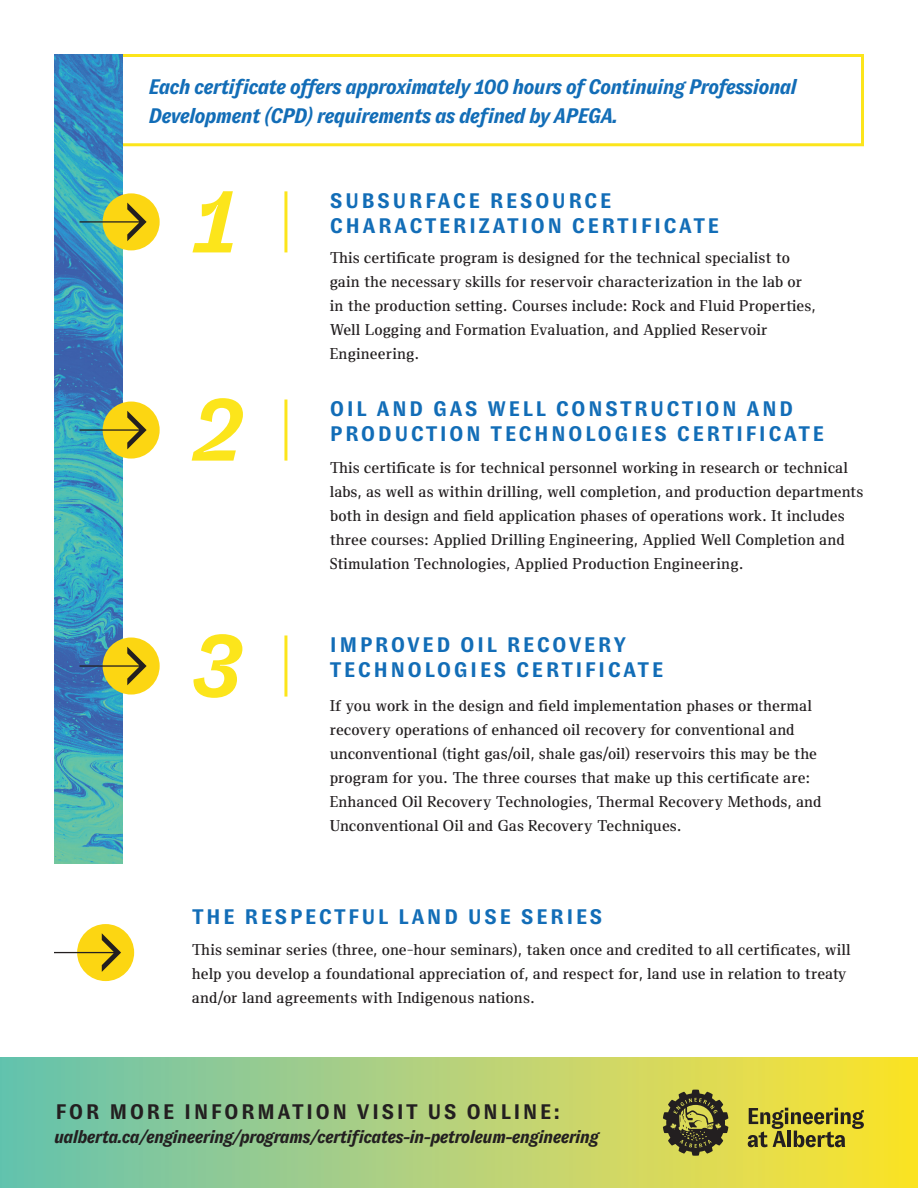
<style>
.page{position:relative;width:918px;height:1188px;background:#fff}
.page>*{position:absolute;margin:0;border:0;box-sizing:border-box;transform-origin:0 0}
.t1{font:italic 700 90px "GT Zirkon";color:#fce51b}
.t2{font:700 21px/25.2px "GT Zirkon";letter-spacing:.11em;color:#126db7}
.t3{font:italic 700 21px/28.5px "GT Zirkon";letter-spacing:-.04em;color:#126db7}
.t4{font:700 21px "GT Zirkon";letter-spacing:.11em;color:#231f20}
.t5{font:italic 700 18px "GT Zirkon";letter-spacing:-.04em;color:#231f20}
.t6{font:15px/24px "Fleya";color:#231f20}
</style>
<div class="page">
<svg style="left:0;top:1057px;width:918px;height:131px;background:#b0d178"></svg>
<div style="left:54px;top:54px;width:810px;height:92px;border:3px solid #fce51b"></div>
<hr style="left:284px;top:191px;width:3px;height:61px;background:#fce51b">
<hr style="left:284px;top:400px;width:3px;height:61px;background:#fce51b">
<hr style="left:284px;top:635px;width:3px;height:62px;background:#fce51b">
<img style="left:54px;top:54px;width:69px;height:810px">
<div style="left:103px;top:193px;width:57px;height:57px;background:#fcd612;border-radius:50%"></div>
<svg style="left:80px;top:203px;width:67px;height:38px"></svg>
<div style="left:103px;top:402px;width:57px;height:57px;background:#fcd612;border-radius:50%"></div>
<svg style="left:80px;top:411px;width:67px;height:38px"></svg>
<div style="left:103px;top:638px;width:57px;height:57px;background:#fcd612;border-radius:50%"></div>
<svg style="left:80px;top:647px;width:67px;height:38px"></svg>
<div style="left:77px;top:924px;width:57px;height:57px;background:#fcd612;border-radius:50%"></div>
<svg style="left:54px;top:933px;width:67px;height:39px"></svg>
<svg style="left:748px;top:1108px;width:116px;height:39px;background:#a49a33"></svg>
<svg style="left:663px;top:1090px;width:65px;height:66px;background:#777438"></svg>
<h2 class="t3" style="left:148px;top:73px;width:650px">Each certificate offers approximately 100 hours of Continuing Professional<br>Development (CPD) requirements as defined by APEGA.</h2>
<h1 class="t1" style="left:192px;top:172px;width:47px">1</h1>
<h1 class="t1" style="left:192px;top:381px;width:53px">2</h1>
<h1 class="t1" style="left:192px;top:616px;width:53px">3</h1>
<h2 class="t2" style="left:330px;top:188px;width:391px">SUBSURFACE RESOURCE<br>CHARACTERIZATION CERTIFICATE</h2>
<p class="t6" style="left:330px;top:245px;width:487px">This certificate program is designed for the technical specialist to gain the necessary skills for reservoir characterization in the lab or in the production setting. Courses include: Rock and Fluid Properties, Well Logging and Formation Evaluation, and Applied Reservoir Engineering.</p>
<h2 class="t2" style="left:330px;top:396px;width:496px">OIL AND GAS WELL CONSTRUCTION AND<br>PRODUCTION TECHNOLOGIES CERTIFICATE</h2>
<p class="t6" style="left:330px;top:455px;width:535px">This certificate is for technical personnel working in research or technical labs, as well as within drilling, well completion, and production departments both in design and field application phases of operations work. It includes three courses: Applied Drilling Engineering, Applied Well Completion and Stimulation Technologies, Applied Production Engineering.</p>
<h2 class="t2" style="left:330px;top:632px;width:335px">IMPROVED OIL RECOVERY<br>TECHNOLOGIES CERTIFICATE</h2>
<p class="t6" style="left:330px;top:694px;width:493px">If you work in the design and field implementation phases or thermal recovery operations of enhanced oil recovery for conventional and unconventional (tight gas/oil, shale gas/oil) reservoirs this may be the program for you. The three courses that make up this certificate are:<br>Enhanced Oil Recovery Technologies, Thermal Recovery Methods, and Unconventional Oil and Gas Recovery Techniques.</p>
<h2 class="t2" style="left:192px;top:904px;width:412px">THE RESPECTFUL LAND USE SERIES</h2>
<p class="t6" style="left:192px;top:938px;width:660px">This seminar series (three, one-hour seminars), taken once and credited to all certificates, will help you develop a foundational appreciation of, and respect for, land use in relation to treaty and/or land agreements with Indigenous nations.</p>
<h2 class="t4" style="left:56px;top:1101px;width:506px">FOR MORE INFORMATION VISIT US ONLINE:</h2>
<p class="t5" style="left:54px;top:1127px;width:547px">ualberta.ca/engineering/programs/certificates-in-petroleum-engineering</p>
</div>
